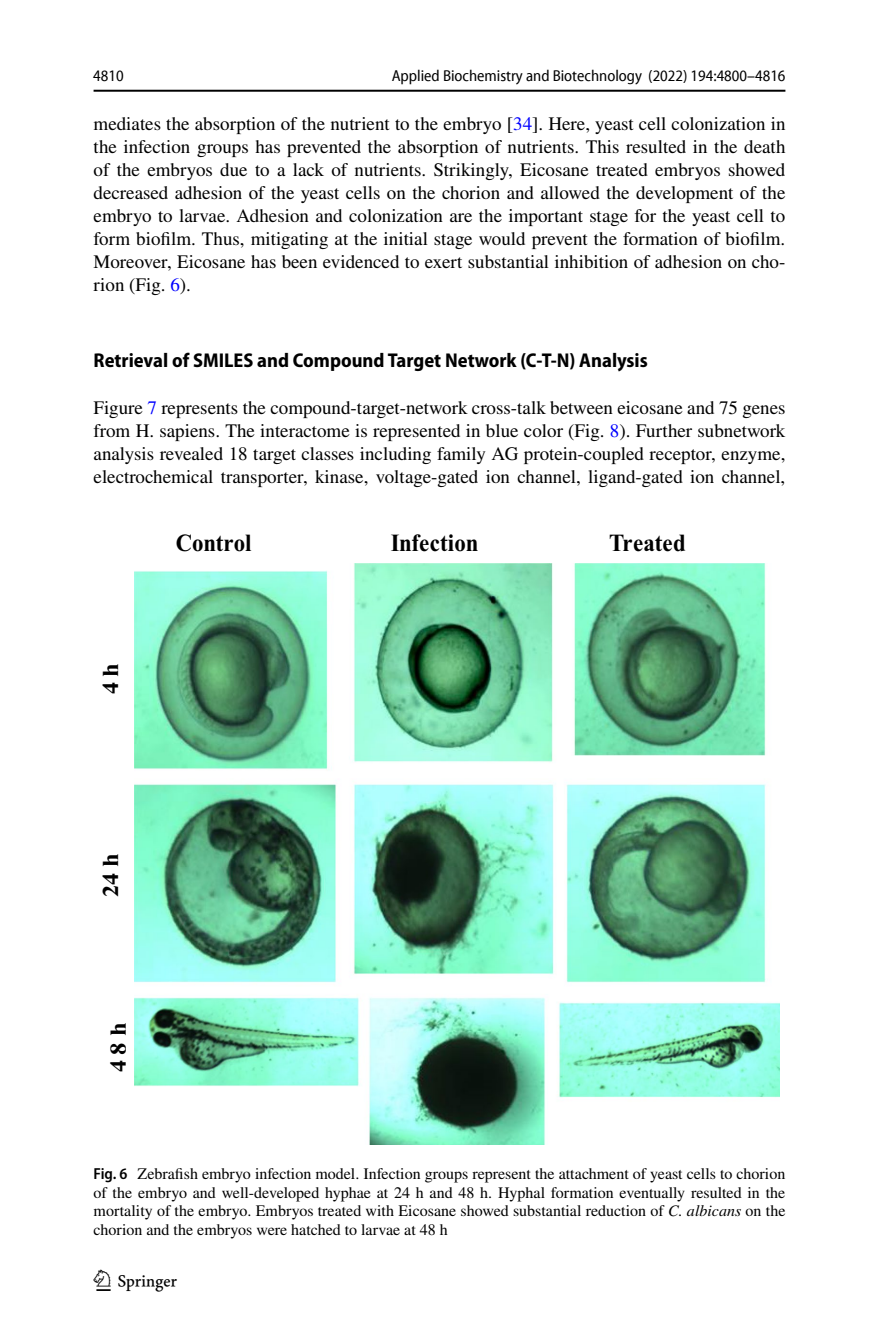
<style>
.page{position:relative;width:879px;height:1333px;background:#fff}
.page>*{position:absolute;margin:0;border:0;box-sizing:border-box;transform-origin:0 0}
.t1{font:30px "Springnew Regular 2";color:#000}
.t2{font:24.6px "Times New Roman PS Bold MT2";color:#000;scale:.93 1}
.t3{font:22.8px "Times New Roman PS Bold MT2";color:#000;scale:1.08 1}
.t4{font:700 semi-condensed 20px "Myriad Pro";color:#000}
.t5{font:19px/23px "STIX";color:#000;text-align:justify}
.t6{font:16px/18.4px "STIX";color:#000;text-align:justify}
.t7{font:semi-condensed 16px "Myriad Pro Unic";color:#000}
.s1{color:#00f}
.s2{font-family:"Myriad Pro";font-weight:600;font-stretch:semi-condensed}
.s3{font-style:italic}
</style>
<div class="page">
<hr style="left:94px;top:90px;width:691px;height:2px;background:#000">
<img style="left:134px;top:563px;width:646px;height:581px">
<p class="t7" style="left:93px;top:69px;width:32px">4810</p>
<p class="t7" style="left:392px;top:69px;width:395px">Applied Biochemistry and Biotechnology (2022) 194:4800–4816</p>
<p class="t5" style="left:94px;top:113px;width:693px">mediates the absorption of the nutrient to the embryo [<span class="s1">34</span>]. Here, yeast cell colonization in the infection groups has prevented the absorption of nutrients. This resulted in the death of the embryos due to a lack of nutrients. Strikingly, Eicosane treated embryos showed decreased adhesion of the yeast cells on the chorion and allowed the development of the embryo to larvae. Adhesion and colonization are the important stage for the yeast cell to form biofilm. Thus, mitigating at the initial stage would prevent the formation of biofilm.<br>Moreover, Eicosane has been evidenced to exert substantial inhibition of adhesion on cho&shy;rion (Fig. <span class="s1">6</span>).</p>
<p class="t4" style="left:94px;top:348px;width:556px">Retrieval of SMILES and Compound Target Network (C‑T‑N) Analysis</p>
<p class="t5" style="left:94px;top:397px;width:693px">Figure <span class="s1">7</span> represents the compound-target-network cross-talk between eicosane and 75 genes from H. sapiens. The interactome is represented in blue color (Fig. <span class="s1">8</span>). Further subnetwork analysis revealed 18 target classes including family AG protein-coupled receptor, enzyme, electrochemical transporter, kinase, voltage-gated ion channel, ligand-gated ion channel,</p>
<p class="t3" style="left:94px;top:694px;width:30px;rotate:-90deg">4 h</p>
<p class="t2" style="left:176px;top:525px;width:83px">Control</p>
<p class="t2" style="left:391px;top:525px;width:96px">Infection</p>
<p class="t2" style="left:609px;top:525px;width:84px">Treated</p>
<p class="t3" style="left:94px;top:897px;width:42px;rotate:-90deg">42 h</p>
<p class="t3" style="left:102px;top:1072px;width:47px;rotate:-90deg">48 h</p>
<p class="t6" style="left:94px;top:1165px;width:693px"><span class="s2">Fig. 6</span> Zebrafish embryo infection model. Infection groups represent the attachment of yeast cells to chorion of the embryo and well-developed hyphae at 24 h and 48 h. Hyphal formation eventually resulted in the mortality of the embryo. Embryos treated with Eicosane showed substantial reduction of <span class="s3">C. albicans</span> on the chorion and the embryos were hatched to larvae at 48 h</p>
<h1 class="t1" style="left:96px;top:1269px;width:83px">1 3</h1>
</div>
